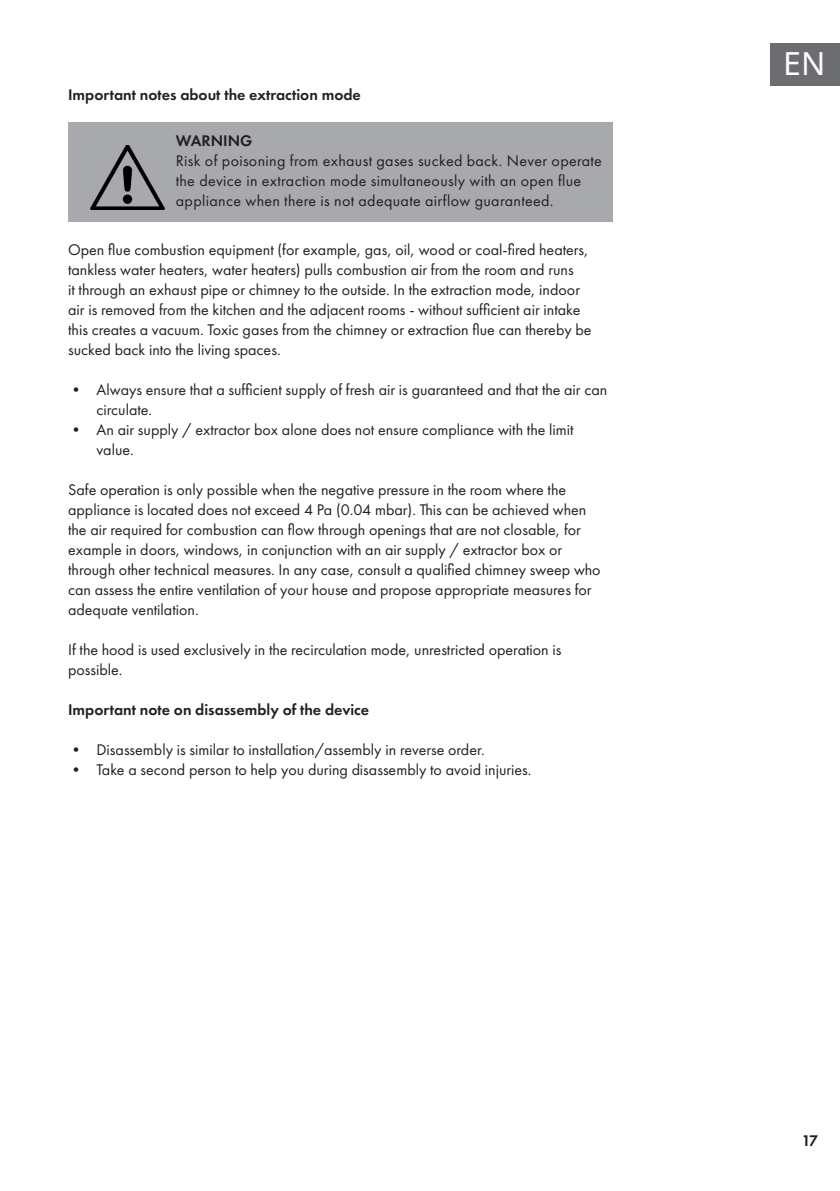
<style>
.page{position:relative;width:840px;height:1191px;background:#fff}
.page>*{position:absolute;margin:0;border:0;box-sizing:border-box;transform-origin:0 0}
.t1{font:32px "Noto Sans";color:#fff}
.t2{font:16px/20px "Futura PTW08";color:#231f20}
.t3{font:16px/20px "Futura PTW08";letter-spacing:.02em;color:#231f20}
.t4{font:600 16px "Futura PTW08";color:#231f20}
</style>
<div class="page">
<div style="left:770px;top:43px;width:69px;height:42px;background:#6c6d70"></div>
<div style="left:68px;top:122px;width:544px;height:99px;background:#a8a9ad"></div>
<img style="left:91px;top:145px;width:73px;height:65px">
<p class="t4" style="left:68px;top:85px;width:294px">Important notes about the extraction mode</p>
<p class="t4" style="left:176px;top:131px;width:78px">WARNING</p>
<p class="t3" style="left:176px;top:151px;width:427px">Risk of poisoning from exhaust gases sucked back. Never operate the device in extraction mode simultaneously with an open flue appliance when there is not adequate airflow guaranteed.</p>
<p class="t2" style="left:68px;top:239px;width:524px">Open flue combustion equipment (for example, gas, oil, wood or coal-fired heaters, tankless water heaters, water heaters) pulls combustion air from the room and runs<br>it through an exhaust pipe or chimney to the outside. In the extraction mode, indoor air is removed from the kitchen and the adjacent rooms - without sufficient air intake this creates a vacuum. Toxic gases from the chimney or extraction flue can thereby be sucked back into the living spaces.</p>
<p class="t2" style="left:96px;top:379px;width:512px;text-indent:-28px">• Always ensure that a sufficient supply of fresh air is guaranteed and that the air can circulate.</p>
<p class="t2" style="left:96px;top:419px;width:478px;text-indent:-28px">• An air supply / extractor box alone does not ensure compliance with the limit value.</p>
<p class="t2" style="left:68px;top:479px;width:533px">Safe operation is only possible when the negative pressure in the room where the appliance is located does not exceed 4 Pa (0.04 mbar). This can be achieved when the air required for combustion can flow through openings that are not closable, for example in doors, windows, in conjunction with an air supply / extractor box or through other technical measures. In any case, consult a qualified chimney sweep who can assess the entire ventilation of your house and propose appropriate measures for adequate ventilation.</p>
<p class="t2" style="left:68px;top:639px;width:494px">If the hood is used exclusively in the recirculation mode, unrestricted operation is possible.</p>
<p class="t4" style="left:68px;top:699px;width:302px">Important note on disassembly of the device</p>
<p class="t2" style="left:68px;top:739px;width:418px">• Disassembly is similar to installation/assembly in reverse order.</p>
<p class="t2" style="left:68px;top:759px;width:464px">• Take a second person to help you during disassembly to avoid injuries.</p>
<h1 class="t1" style="left:782px;top:41px;width:44px">EN</h1>
<p class="t4" style="left:801px;top:1130px;width:18px">17</p>
</div>
